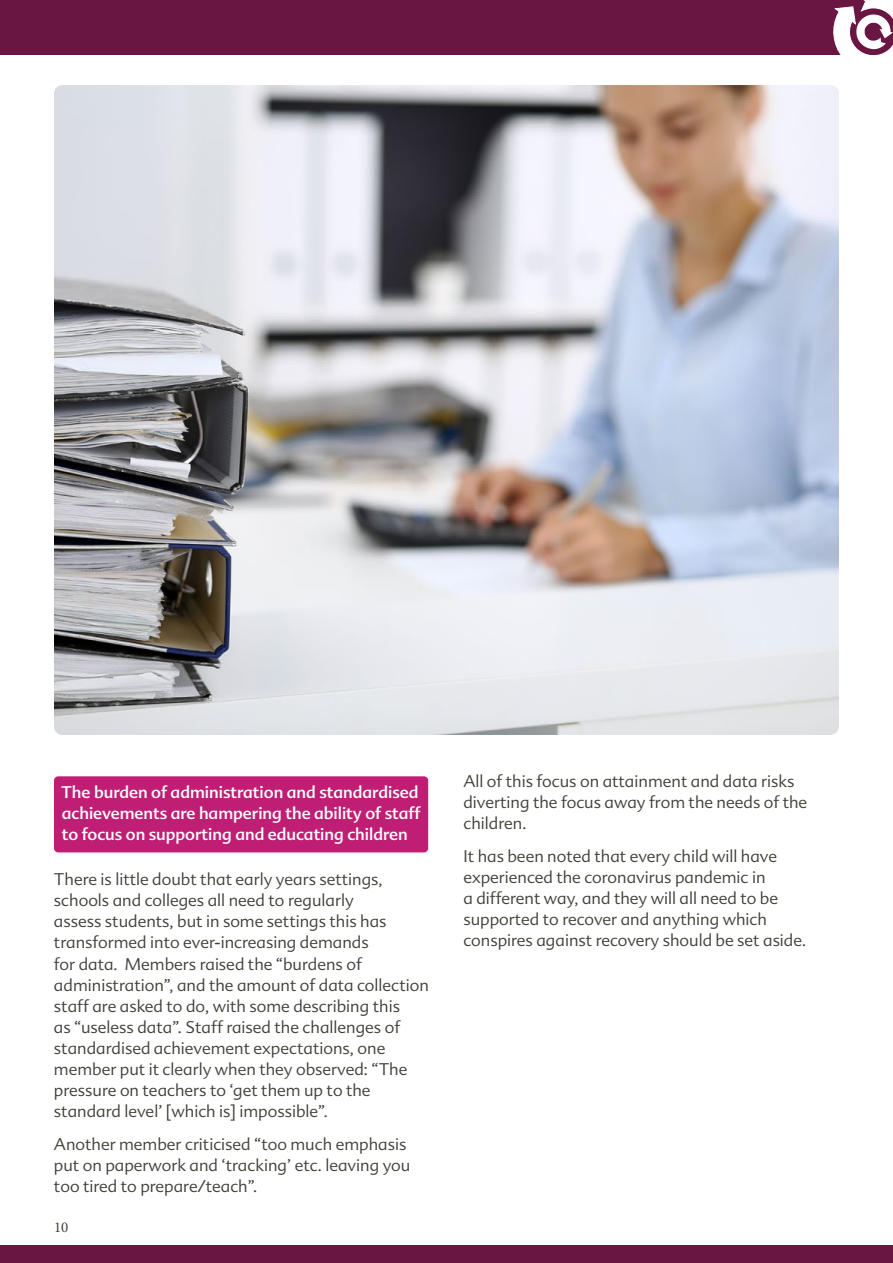
<style>
.page{position:relative;width:893px;height:1263px;background:#fff}
.page>*{position:absolute;margin:0;border:0;box-sizing:border-box;transform-origin:0 0}
.t1{font:300 16.5px/21px "Advert OT";color:#414038}
.t2{font:16.5px/21px "Advert OT";color:#fff}
.t3{font:15px "Minion Pro";color:#414038}
</style>
<div class="page">
<div style="left:0;top:1245px;width:893px;height:18px;background:#691642"></div>
<div style="left:54px;top:776px;width:374px;height:76px;background:#bf1e74;border-radius:4px"></div>
<div style="left:0;top:0;width:893px;height:54px;background:#691642"></div>
<img style="left:54px;top:85px;width:785px;height:650px">
<svg style="left:830px;top:0;width:63px;height:55px"></svg>
<p class="t2" style="left:61px;top:782px;width:361px">The burden of administration and standardised achievements are hampering the ability of staff to focus on supporting and educating children</p>
<p class="t1" style="left:54px;top:869px;width:376px">There is little doubt that early years settings, schools and colleges all need to regularly<br>assess students, but in some settings this has transformed into ever-increasing demands<br>for data. Members raised the “burdens of administration”, and the amount of data collection staff are asked to do, with some describing this<br>as “useless data”. Staff raised the challenges of standardised achievement expectations, one member put it clearly when they observed: “The pressure on teachers to ‘get them up to the standard level’ [which is] impossible”.</p>
<p class="t1" style="left:54px;top:1133px;width:358px">Another member criticised “too much emphasis put on paperwork and ‘tracking’ etc. leaving you too tired to prepare/teach”.</p>
<p class="t3" style="left:54px;top:1217px;width:16px">10</p>
<p class="t1" style="left:463px;top:770px;width:345px">All of this focus on attainment and data risks diverting the focus away from the needs of the children.</p>
<p class="t1" style="left:463px;top:845px;width:344px">It has been noted that every child will have experienced the coronavirus pandemic in<br>a different way, and they will all need to be supported to recover and anything which conspires against recovery should be set aside.</p>
</div>
